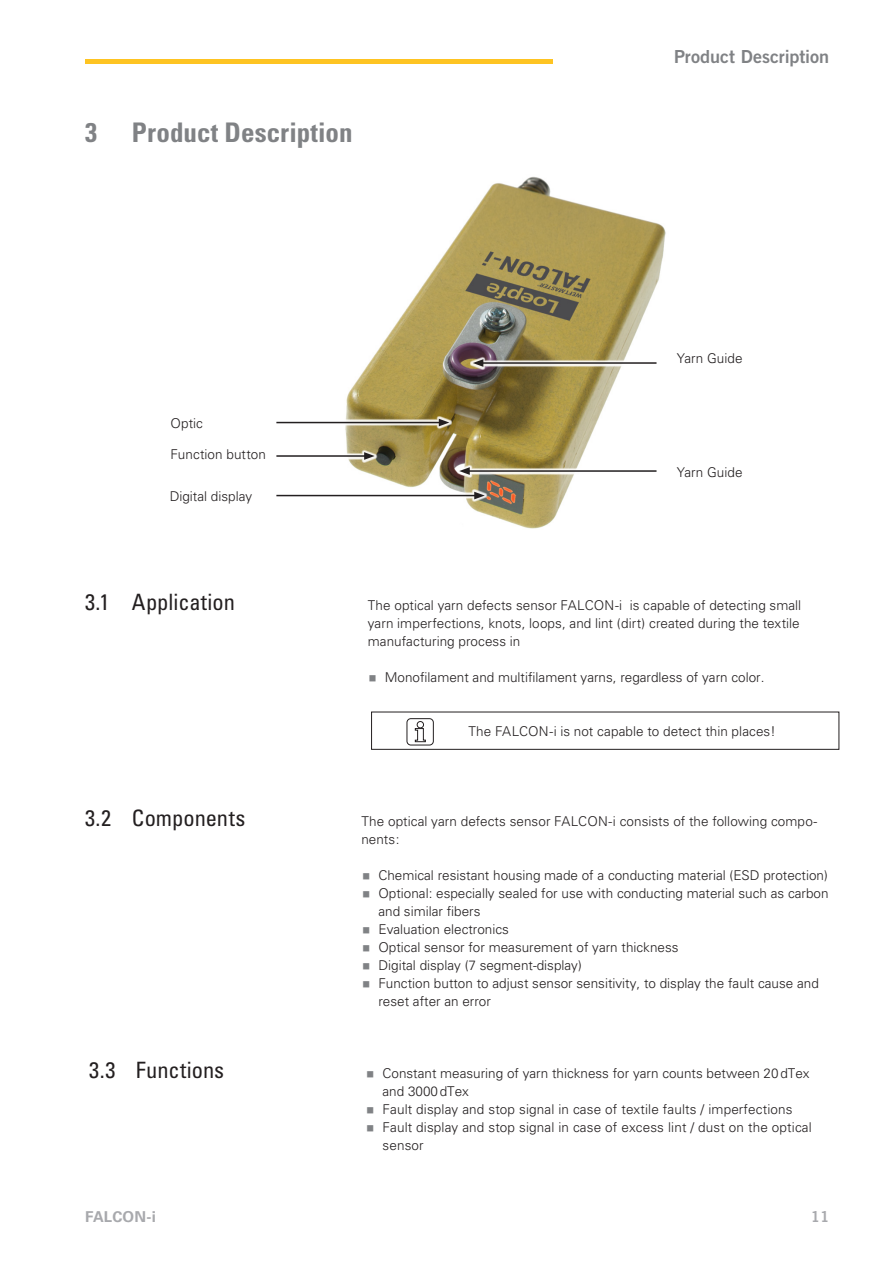
<style>
.page{position:relative;width:893px;height:1263px;background:#fff}
.page>*{position:absolute;margin:0;border:0;box-sizing:border-box;transform-origin:0 0}
.t1{font:700 condensed 27px "Univers";color:#808285}
.t2{font:condensed 22.5px "Univers";color:#231f20}
.t3{font:18px "Trade Gothic LT Std Bd 2";color:#808285}
.t4{font:700 15px "Univers";letter-spacing:.005em;color:#a8a9ad}
.t5{font:15px "Trade Gothic LT Std Bd 2";color:#a8a9ad}
.t6{font:300 13.5px/18px "Univers";color:#231f20}
</style>
<div class="page">
<hr style="left:85px;top:60px;width:468px;height:4px;background:#fec422">
<img style="left:345px;top:176px;width:321px;height:353px">
<div style="left:274px;top:416px;width:178px;height:13px;background:#fff;opacity:.9"></div>
<hr style="left:276px;top:422px;width:165px;height:1px;background:#231f20">
<svg style="left:439px;top:419px;width:10px;height:7px"></svg>
<div style="left:274px;top:489px;width:214px;height:13px;background:#fff;opacity:.9"></div>
<hr style="left:276px;top:495px;width:201px;height:1px;background:#231f20">
<svg style="left:474px;top:492px;width:11px;height:7px"></svg>
<div style="left:470px;top:356px;width:189px;height:14px;background:#fff;opacity:.9"></div>
<hr style="left:481px;top:362px;width:175px;height:2px;background:#231f20">
<svg style="left:473px;top:359px;width:10px;height:8px"></svg>
<div style="left:456px;top:464px;width:203px;height:14px;background:#fff;opacity:.9"></div>
<hr style="left:467px;top:470px;width:189px;height:2px;background:#231f20">
<svg style="left:459px;top:467px;width:11px;height:8px"></svg>
<div style="left:274px;top:449px;width:104px;height:14px;background:#fff;opacity:.9"></div>
<hr style="left:276px;top:455px;width:90px;height:2px;background:#231f20">
<svg style="left:364px;top:452px;width:11px;height:8px"></svg>
<svg style="left:415px;top:728px;width:11px;height:14px"></svg>
<div style="left:417px;top:721px;width:7px;height:7px;border:1px solid #231f20;border-radius:50%"></div>
<div style="left:407px;top:718px;width:27px;height:27px;border:1px solid #231f20;border-radius:4px"></div>
<h1 class="t1" style="left:85px;top:116px;width:13px">3</h1>
<h1 class="t1" style="left:132px;top:116px;width:222px">Product Description</h1>
<h3 class="t3" style="left:674px;top:46px;width:157px">Product Description</h3>
<p class="t6" style="left:171px;top:414px;width:34px">Optic</p>
<p class="t6" style="left:171px;top:445px;width:97px">Function button</p>
<p class="t6" style="left:170px;top:488px;width:84px">Digital display</p>
<h2 class="t2" style="left:85px;top:588px;width:152px">3.1 Application</h2>
<h2 class="t2" style="left:85px;top:804px;width:162px">3.2 Components</h2>
<h2 class="t2" style="left:89px;top:1056px;width:137px">3.3 Functions</h2>
<p class="t4" style="left:85px;top:1208px;width:72px">FALCON-i</p>
<p class="t6" style="left:677px;top:350px;width:67px">Yarn Guide</p>
<p class="t6" style="left:677px;top:463px;width:67px">Yarn Guide</p>
<p class="t6" style="left:368px;top:597px;width:435px;text-align:justify">The optical yarn defects sensor FALCON-i is capable of detecting small yarn imperfections, knots, loops, and lint (dirt) created during the textile manufacturing process in</p>
<p class="t6" style="left:385px;top:669px;width:381px">Monofilament and multifilament yarns, regardless of yarn color.</p>
<p class="t6" style="left:468px;top:723px;width:309px">The FALCON-i is not capable to detect thin places!</p>
<p class="t6" style="left:361px;top:813px;width:457px">The optical yarn defects sensor FALCON-i consists of the following compo&shy;nents:</p>
<p class="t6" style="left:378px;top:867px;width:452px">Chemical resistant housing made of a conducting material (ESD protection)<br>Optional: especially sealed for use with conducting material such as carbon and similar fibers<br>Evaluation electronics<br>Optical sensor for measurement of yarn thickness<br>Digital display (7 segment-display)<br>Function button to adjust sensor sensitivity, to display the fault cause and reset after an error</p>
<p class="t6" style="left:382px;top:1065px;width:431px">Constant measuring of yarn thickness for yarn counts between 20dTex and 3000dTex<br>Fault display and stop signal in case of textile faults / imperfections Fault display and stop signal in case of excess lint / dust on the optical sensor</p>
<p class="t5" style="left:811px;top:1208px;width:20px">11</p>
</div>
